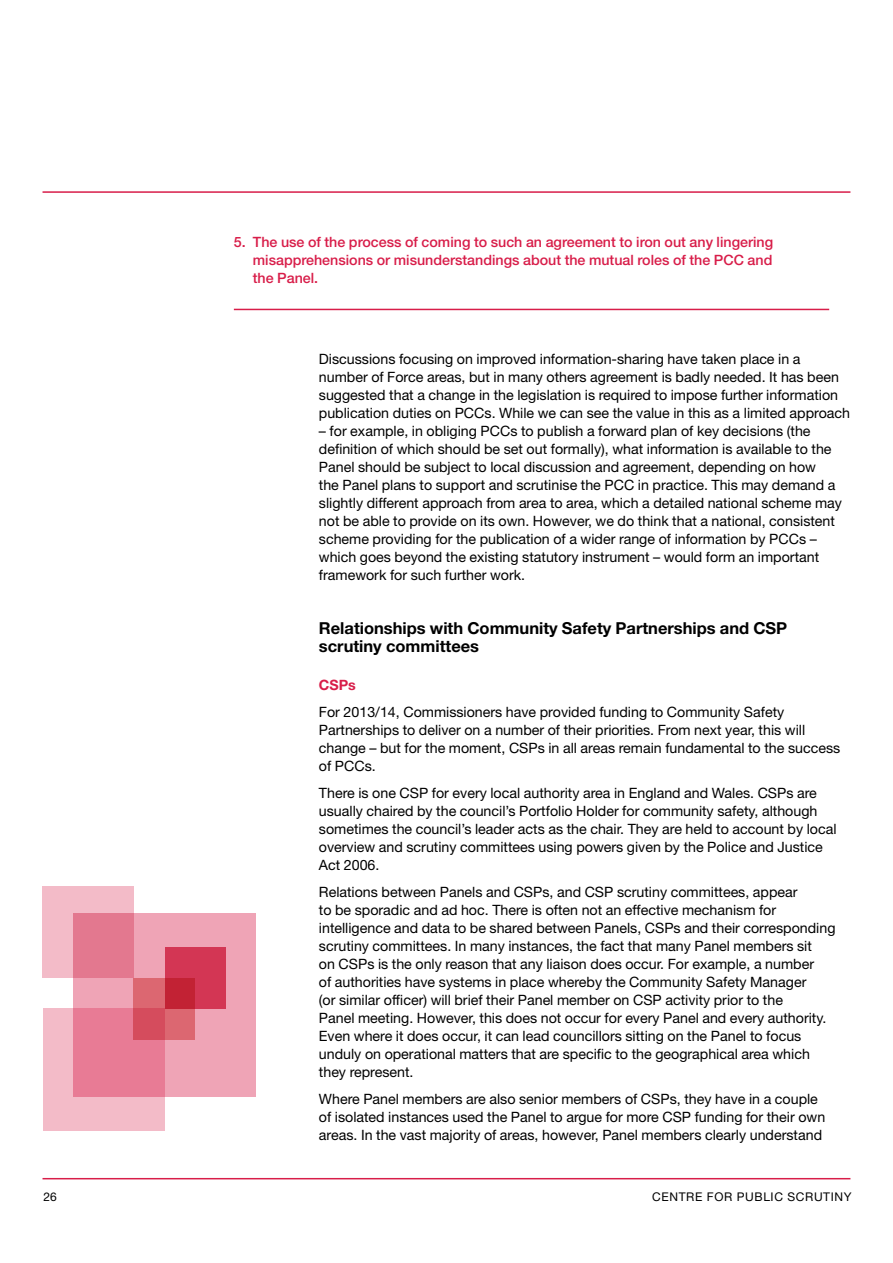
<style>
.page{position:relative;width:893px;height:1263px;background:#fff}
.page>*{position:absolute;margin:0;border:0;box-sizing:border-box;transform-origin:0 0}
.t1{font:700 16.5px/18px "Helvetica Neue LT Std";color:#000}
.t2{font:14.25px/18px "Helvetica Neue LT Std";color:#000}
.t3{font:500 14.25px/18px "Helvetica Neue LT Std";color:#d81d49;text-align:justify}
.t4{font:700 14.25px "Helvetica Neue LT Std";color:#d81d49}
.t5{font:12px "Helvetica Neue LT Std";letter-spacing:.05em;color:#000}
</style>
<div class="page">
<hr style="left:234px;top:309px;width:595px;height:1px;background:#d81d49">
<div style="left:74px;top:914px;width:182px;height:183px;background:#efa4b6"></div>
<svg style="left:43px;top:887px;width:91px;height:91px;background:#eb9aac"></svg>
<svg style="left:43px;top:1009px;width:122px;height:122px;background:#ed9aad"></svg>
<svg style="left:133px;top:978px;width:61px;height:62px;background:#d95c69"></svg>
<svg style="left:165px;top:947px;width:61px;height:61px;background:#ce314c"></svg>
<hr style="left:43px;top:191px;width:807px;height:2px;background:#d81d49">
<hr style="left:43px;top:1178px;width:807px;height:1px;background:#d81d49">
<p class="t3" style="left:253px;top:233px;width:522px;text-indent:-19px">5. The use of the process of coming to such an agreement to iron out any lingering misapprehensions or misunderstandings about the mutual roles of the PCC and the Panel.</p>
<p class="t2" style="left:319px;top:350px;width:533px">Discussions focusing on improved information-sharing have taken place in a number of Force areas, but in many others agreement is badly needed. It has been suggested that a change in the legislation is required to impose further information publication duties on PCCs. While we can see the value in this as a limited approach</p>
<p class="t2" style="left:319px;top:422px;width:525px">– for example, in obliging PCCs to publish a forward plan of key decisions (the definition of which should be set out formally), what information is available to the Panel should be subject to local discussion and agreement, depending on how<br>the Panel plans to support and scrutinise the PCC in practice. This may demand a slightly different approach from area to area, which a detailed national scheme may not be able to provide on its own. However, we do think that a national, consistent scheme providing for the publication of a wider range of information by PCCs – which goes beyond the existing statutory instrument – would form an important framework for such further work.</p>
<p class="t1" style="left:319px;top:619px;width:470px">Relationships with Community Safety Partnerships and CSP scrutiny committees</p>
<p class="t4" style="left:319px;top:676px;width:38px">CSPs</p>
<p class="t2" style="left:319px;top:702px;width:523px">For 2013/14, Commissioners have provided funding to Community Safety Partnerships to deliver on a number of their priorities. From next year, this will change – but for the moment, CSPs in all areas remain fundamental to the success of PCCs.</p>
<p class="t2" style="left:319px;top:783px;width:519px">There is one CSP for every local authority area in England and Wales. CSPs are usually chaired by the council’s Portfolio Holder for community safety, although sometimes the council’s leader acts as the chair. They are held to account by local overview and scrutiny committees using powers given by the Police and Justice Act 2006.</p>
<p class="t2" style="left:319px;top:882px;width:518px">Relations between Panels and CSPs, and CSP scrutiny committees, appear<br>to be sporadic and ad hoc. There is often not an effective mechanism for intelligence and data to be shared between Panels, CSPs and their corresponding scrutiny committees. In many instances, the fact that many Panel members sit<br>on CSPs is the only reason that any liaison does occur. For example, a number<br>of authorities have systems in place whereby the Community Safety Manager<br>(or similar officer) will brief their Panel member on CSP activity prior to the<br>Panel meeting. However, this does not occur for every Panel and every authority.<br>Even where it does occur, it can lead councillors sitting on the Panel to focus unduly on operational matters that are specific to the geographical area which they represent.</p>
<p class="t2" style="left:319px;top:1089px;width:508px">Where Panel members are also senior members of CSPs, they have in a couple of isolated instances used the Panel to argue for more CSP funding for their own areas. In the vast majority of areas, however, Panel members clearly understand</p>
<p class="t5" style="left:43px;top:1189px;width:15px">26</p>
<p class="t5" style="left:652px;top:1189px;width:201px">CENTRE FOR PUBLIC SCRUTINY</p>
</div>
